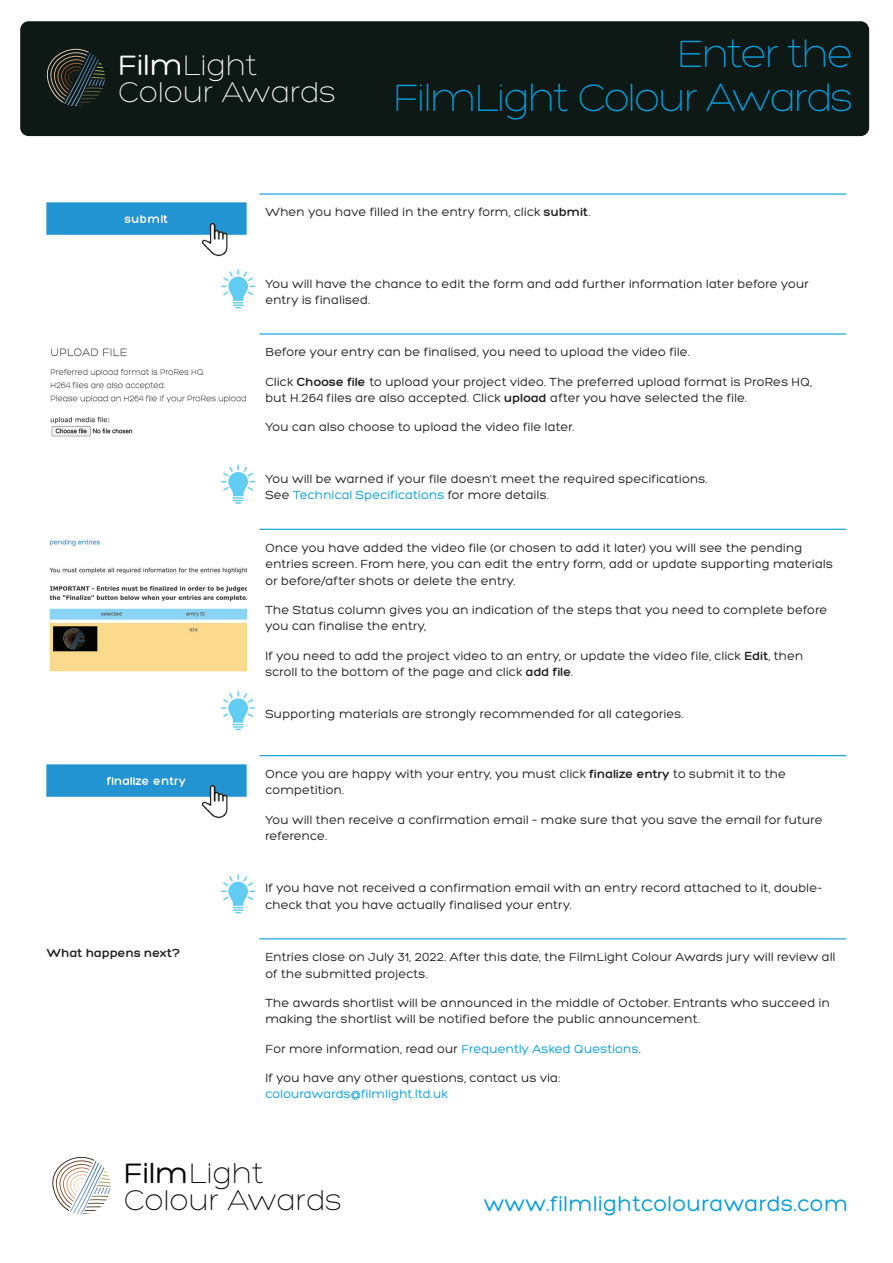
<style>
.page{position:relative;width:893px;height:1263px;background:#fff}
.page>*{position:absolute;margin:0;border:0;box-sizing:border-box;transform-origin:0 0}
.t1{font:300 42px/43.5px "Hero";letter-spacing:-.04em;color:#069ddc;text-align:right}
.t2{font:300 30.45px/26.5px "Hero";color:#040503}
.t3{font:300 30.45px/26.5px "Hero";color:#fff}
.t4{font:22.5px "Hero";letter-spacing:.02em;color:#069ddc}
.t5{font:12.75px/16.5px "Hero";letter-spacing:.015em;color:#231f20}
.t6{font:12.75px "Hero";letter-spacing:.015em;color:#069ddc}
.t7{font:700 12.75px "Hero";color:#231f20}
.s1{font-weight:400}
.s2{font-weight:700}
.s3{color:#069ddc}
</style>
<div class="page">
<hr style="left:259px;top:193px;width:587px;height:2px;background:#069ddc">
<hr style="left:259px;top:333px;width:587px;height:1px;background:#069ddc">
<hr style="left:259px;top:529px;width:587px;height:1px;background:#069ddc">
<hr style="left:259px;top:755px;width:587px;height:1px;background:#069ddc">
<hr style="left:259px;top:938px;width:587px;height:1px;background:#069ddc">
<img style="left:47px;top:203px;width:200px;height:54px">
<svg style="left:221px;top:269px;width:34px;height:39px"></svg>
<img style="left:50px;top:348px;width:196px;height:89px">
<svg style="left:221px;top:465px;width:34px;height:39px"></svg>
<img style="left:49px;top:539px;width:198px;height:133px">
<svg style="left:221px;top:691px;width:34px;height:39px"></svg>
<img style="left:47px;top:764px;width:200px;height:54px">
<svg style="left:221px;top:874px;width:34px;height:39px"></svg>
<svg style="left:52px;top:1157px;width:58px;height:57px"></svg>
<div style="left:20px;top:21px;width:849px;height:115px;background:#0e1916;border-radius:9px"></div>
<svg style="left:46px;top:49px;width:59px;height:57px"></svg>
<h2 class="t3" style="left:118px;top:53px;width:219px"><span class="s1">Film</span>Light<br>Colour Awards</h2>
<h1 class="t1" style="left:393px;top:33px;width:462px">Enter the<br>FilmLight Colour Awards</h1>
<p class="t5" style="left:265px;top:204px;width:327px">When you have filled in the entry form, click <span class="s2">submit</span>.</p>
<p class="t5" style="left:265px;top:275px;width:545px">You will have the chance to edit the form and add further information later before your entry is finalised.</p>
<p class="t5" style="left:265px;top:344px;width:426px">Before your entry can be finalised, you need to upload the video file.</p>
<p class="t5" style="left:265px;top:373px;width:548px">Click <span class="s2">Choose file</span> to upload your project video. The preferred upload format is ProRes HQ, but H.264 files are also accepted. Click <span class="s2">upload</span> after you have selected the file.</p>
<p class="t5" style="left:265px;top:419px;width:311px">You can also choose to upload the video file later.</p>
<p class="t5" style="left:265px;top:471px;width:444px">You will be warned if your file doesn’t meet the required specifications.<br>See <span class="s3">Technical Specifications</span> for more details.</p>
<p class="t5" style="left:265px;top:539px;width:569px">Once you have added the video file (or chosen to add it later) you will see the pending entries screen. From here, you can edit the entry form, add or update supporting materials or before/after shots or delete the entry.</p>
<p class="t5" style="left:265px;top:602px;width:563px">The Status column gives you an indication of the steps that you need to complete before you can finalise the entry,</p>
<p class="t5" style="left:265px;top:647px;width:539px">If you need to add the project video to an entry, or update the video file, click <span class="s2">Edit</span>, then scroll to the bottom of the page and click <span class="s2">add file</span>.</p>
<p class="t5" style="left:265px;top:705px;width:420px">Supporting materials are strongly recommended for all categories.</p>
<p class="t5" style="left:265px;top:766px;width:522px">Once you are happy with your entry, you must click <span class="s2">finalize entry</span> to submit it to the competition.</p>
<p class="t5" style="left:265px;top:811px;width:559px">You will then receive a confirmation email – make sure that you save the email for future reference.</p>
<p class="t5" style="left:265px;top:880px;width:558px">If you have not received a confirmation email with an entry record attached to it, double&shy;check that you have actually finalised your entry.</p>
<p class="t7" style="left:47px;top:946px;width:135px">What happens next?</p>
<p class="t5" style="left:265px;top:949px;width:572px">Entries close on July 31, 2022. After this date, the FilmLight Colour Awards jury will review all of the submitted projects.</p>
<p class="t5" style="left:265px;top:995px;width:566px">The awards shortlist will be announced in the middle of October. Entrants who succeed in making the shortlist will be notified before the public announcement.</p>
<p class="t5" style="left:265px;top:1040px;width:377px">For more information, read our <span class="s3">Frequently Asked Questions</span>.</p>
<p class="t5" style="left:265px;top:1070px;width:297px">If you have any other questions, contact us via:</p>
<p class="t6" style="left:265px;top:1088px;width:184px">colourawards@filmlight.ltd.uk</p>
<h2 class="t2" style="left:124px;top:1161px;width:219px"><span class="s1">Film</span>Light<br>Colour Awards</h2>
<h3 class="t4" style="left:484px;top:1192px;width:366px">www.filmlightcolourawards.com</h3>
</div>
